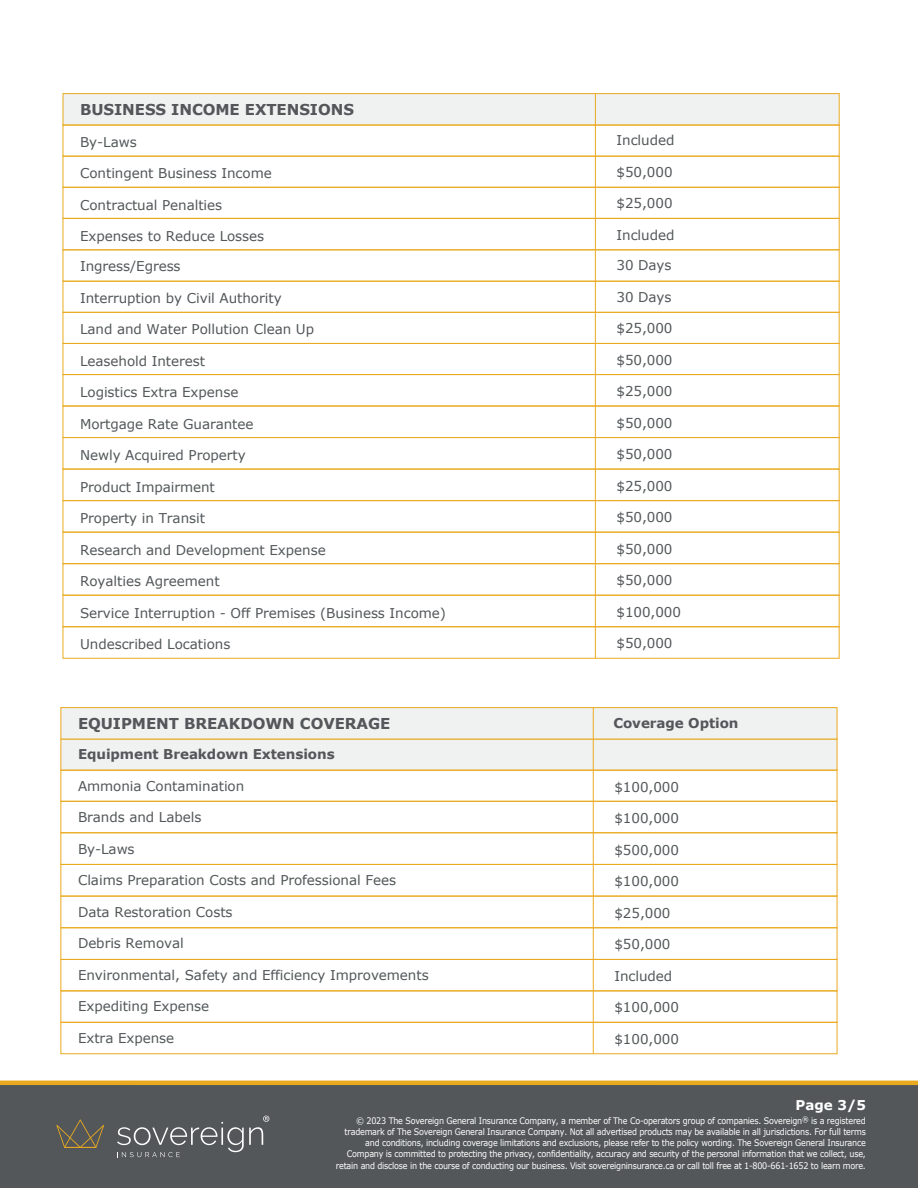
<style>
.page{position:relative;width:918px;height:1188px;background:#fff}
.page>*{position:absolute;margin:0;border:0;box-sizing:border-box;transform-origin:0 0}
.t1{font:700 15px "Verdana";letter-spacing:-.005em;color:#535759}
.t2{font:13.5px "Verdana";letter-spacing:-.005em;color:#535759}
.t3{font:700 13.5px "Verdana";letter-spacing:-.005em;color:#535759}
.t4{font:700 13.5px "Verdana";color:#fff}
.t5{font:9px/11.2px "Verdana";letter-spacing:-.025em;color:#fff;text-align:right;scale:.89 1}
</style>
<div class="page">
<div style="left:63px;top:218px;width:776px;height:32px;border:1px solid #eaaa20"></div>
<div style="left:63px;top:93px;width:776px;height:32px;background:#f0f1f1;border:1px solid #eaaa20"></div>
<div style="left:63px;top:125px;width:776px;height:31px;border:1px solid #eaaa20"></div>
<div style="left:63px;top:156px;width:776px;height:31px;border:1px solid #eaaa20"></div>
<div style="left:63px;top:187px;width:776px;height:32px;border:1px solid #eaaa20"></div>
<hr style="left:595px;top:94px;width:1px;height:155px;background:#eaaa20">
<div style="left:61px;top:739px;width:776px;height:31px;background:#f0f1f1;border:1px solid #eaaa20"></div>
<div style="left:63px;top:374px;width:776px;height:32px;border:1px solid #eaaa20"></div>
<div style="left:63px;top:281px;width:776px;height:32px;border:1px solid #eaaa20"></div>
<div style="left:63px;top:312px;width:776px;height:32px;border:1px solid #eaaa20"></div>
<div style="left:63px;top:343px;width:776px;height:32px;border:1px solid #eaaa20"></div>
<div style="left:63px;top:406px;width:776px;height:32px;border:1px solid #eaaa20"></div>
<div style="left:63px;top:437px;width:776px;height:32px;border:1px solid #eaaa20"></div>
<div style="left:63px;top:469px;width:776px;height:32px;border:1px solid #eaaa20"></div>
<div style="left:63px;top:500px;width:776px;height:32px;border:1px solid #eaaa20"></div>
<div style="left:63px;top:532px;width:776px;height:32px;border:1px solid #eaaa20"></div>
<div style="left:63px;top:563px;width:776px;height:32px;border:1px solid #eaaa20"></div>
<div style="left:63px;top:595px;width:776px;height:32px;border:1px solid #eaaa20"></div>
<hr style="left:595px;top:250px;width:1px;height:408px;background:#eaaa20">
<div style="left:61px;top:770px;width:776px;height:31px;border:1px solid #eaaa20"></div>
<div style="left:61px;top:801px;width:776px;height:32px;border:1px solid #eaaa20"></div>
<div style="left:61px;top:707px;width:776px;height:32px;background:#f0f1f1;border:1px solid #eaaa20"></div>
<div style="left:61px;top:864px;width:776px;height:32px;border:1px solid #eaaa20"></div>
<div style="left:61px;top:896px;width:776px;height:32px;border:1px solid #eaaa20"></div>
<div style="left:61px;top:959px;width:776px;height:32px;border:1px solid #eaaa20"></div>
<div style="left:61px;top:1022px;width:776px;height:32px;border:1px solid #eaaa20"></div>
<hr style="left:593px;top:707px;width:1px;height:347px;background:#eaaa20">
<div style="left:0;top:1082px;width:918px;height:106px;background:#535759"></div>
<svg style="left:56px;top:1120px;width:48px;height:28px"></svg>
<svg style="left:117px;top:1116px;width:152px;height:41px"></svg>
<hr style="left:0;top:1081px;width:918px;height:4px;background:#eaaa20">
<p class="t1" style="left:80px;top:100px;width:275px">BUSINESS INCOME EXTENSIONS</p>
<p class="t2" style="left:80px;top:133px;width:58px">By-Laws</p>
<p class="t2" style="left:80px;top:165px;width:193px">Contingent Business Income</p>
<p class="t2" style="left:80px;top:196px;width:144px">Contractual Penalties</p>
<p class="t2" style="left:80px;top:228px;width:186px">Expenses to Reduce Losses</p>
<p class="t2" style="left:80px;top:258px;width:102px">Ingress/Egress</p>
<p class="t2" style="left:80px;top:289px;width:203px">Interruption by Civil Authority</p>
<p class="t2" style="left:80px;top:321px;width:235px">Land and Water Pollution Clean Up</p>
<p class="t2" style="left:80px;top:352px;width:126px">Leasehold Interest</p>
<p class="t2" style="left:80px;top:384px;width:160px">Logistics Extra Expense</p>
<p class="t2" style="left:80px;top:415px;width:175px">Mortgage Rate Guarantee</p>
<p class="t2" style="left:80px;top:447px;width:167px">Newly Acquired Property</p>
<p class="t2" style="left:80px;top:478px;width:136px">Product Impairment</p>
<p class="t2" style="left:80px;top:510px;width:126px">Property in Transit</p>
<p class="t2" style="left:80px;top:541px;width:247px">Research and Development Expense</p>
<p class="t2" style="left:80px;top:573px;width:141px">Royalties Agreement</p>
<p class="t2" style="left:80px;top:604px;width:367px">Service Interruption - Off Premises (Business Income)</p>
<p class="t2" style="left:80px;top:636px;width:152px">Undescribed Locations</p>
<p class="t1" style="left:78px;top:714px;width:314px">EQUIPMENT BREAKDOWN COVERAGE</p>
<p class="t3" style="left:78px;top:746px;width:258px">Equipment Breakdown Extensions</p>
<p class="t2" style="left:78px;top:777px;width:168px">Ammonia Contamination</p>
<p class="t2" style="left:78px;top:809px;width:125px">Brands and Labels</p>
<p class="t2" style="left:78px;top:840px;width:58px">By-Laws</p>
<p class="t2" style="left:78px;top:872px;width:320px">Claims Preparation Costs and Professional Fees</p>
<p class="t2" style="left:78px;top:903px;width:156px">Data Restoration Costs</p>
<p class="t2" style="left:78px;top:935px;width:107px">Debris Removal</p>
<p class="t2" style="left:78px;top:966px;width:352px">Environmental, Safety and Efficiency Improvements</p>
<p class="t2" style="left:78px;top:998px;width:133px">Expediting Expense</p>
<p class="t2" style="left:78px;top:1029px;width:98px">Extra Expense</p>
<p class="t2" style="left:617px;top:132px;width:59px">Included</p>
<p class="t2" style="left:617px;top:163px;width:58px">$50,000</p>
<p class="t2" style="left:617px;top:195px;width:58px">$25,000</p>
<p class="t2" style="left:617px;top:226px;width:59px">Included</p>
<p class="t2" style="left:617px;top:257px;width:57px">30 Days</p>
<p class="t2" style="left:617px;top:288px;width:57px">30 Days</p>
<p class="t2" style="left:617px;top:320px;width:58px">$25,000</p>
<p class="t2" style="left:617px;top:351px;width:58px">$50,000</p>
<p class="t2" style="left:617px;top:383px;width:58px">$25,000</p>
<p class="t2" style="left:617px;top:414px;width:58px">$50,000</p>
<p class="t2" style="left:617px;top:446px;width:58px">$50,000</p>
<p class="t2" style="left:617px;top:477px;width:58px">$25,000</p>
<p class="t2" style="left:617px;top:509px;width:58px">$50,000</p>
<p class="t2" style="left:617px;top:540px;width:58px">$50,000</p>
<p class="t2" style="left:617px;top:572px;width:58px">$50,000</p>
<p class="t2" style="left:617px;top:603px;width:66px">$100,000</p>
<p class="t2" style="left:617px;top:635px;width:58px">$50,000</p>
<p class="t3" style="left:613px;top:715px;width:127px">Coverage Option</p>
<p class="t2" style="left:614px;top:778px;width:66px">$100,000</p>
<p class="t2" style="left:614px;top:810px;width:66px">$100,000</p>
<p class="t2" style="left:614px;top:841px;width:66px">$500,000</p>
<p class="t2" style="left:614px;top:873px;width:66px">$100,000</p>
<p class="t2" style="left:614px;top:904px;width:58px">$25,000</p>
<p class="t2" style="left:614px;top:936px;width:58px">$50,000</p>
<p class="t2" style="left:614px;top:967px;width:59px">Included</p>
<p class="t2" style="left:614px;top:999px;width:66px">$100,000</p>
<p class="t2" style="left:614px;top:1030px;width:66px">$100,000</p>
<p class="t4" style="left:796px;top:1096px;width:72px">Page 3/5</p>
<p class="t5" style="left:336px;top:1115px;width:597px">© 2023 The Sovereign General Insurance Company, a member of The Co-operators group of companies. Sovereign<sup>®</sup> is a registered trademark of The Sovereign General Insurance Company. Not all advertised products may be available in all jurisdictions. For full terms and conditions, including coverage limitations and exclusions, please refer to the policy wording. The Sovereign General Insurance Company is committed to protecting the privacy, confidentiality, accuracy and security of the personal information that we collect, use, retain and disclose in the course of conducting our business. Visit sovereigninsurance.ca or call toll free at 1-800-661-1652 to learn more.</p>
</div>
